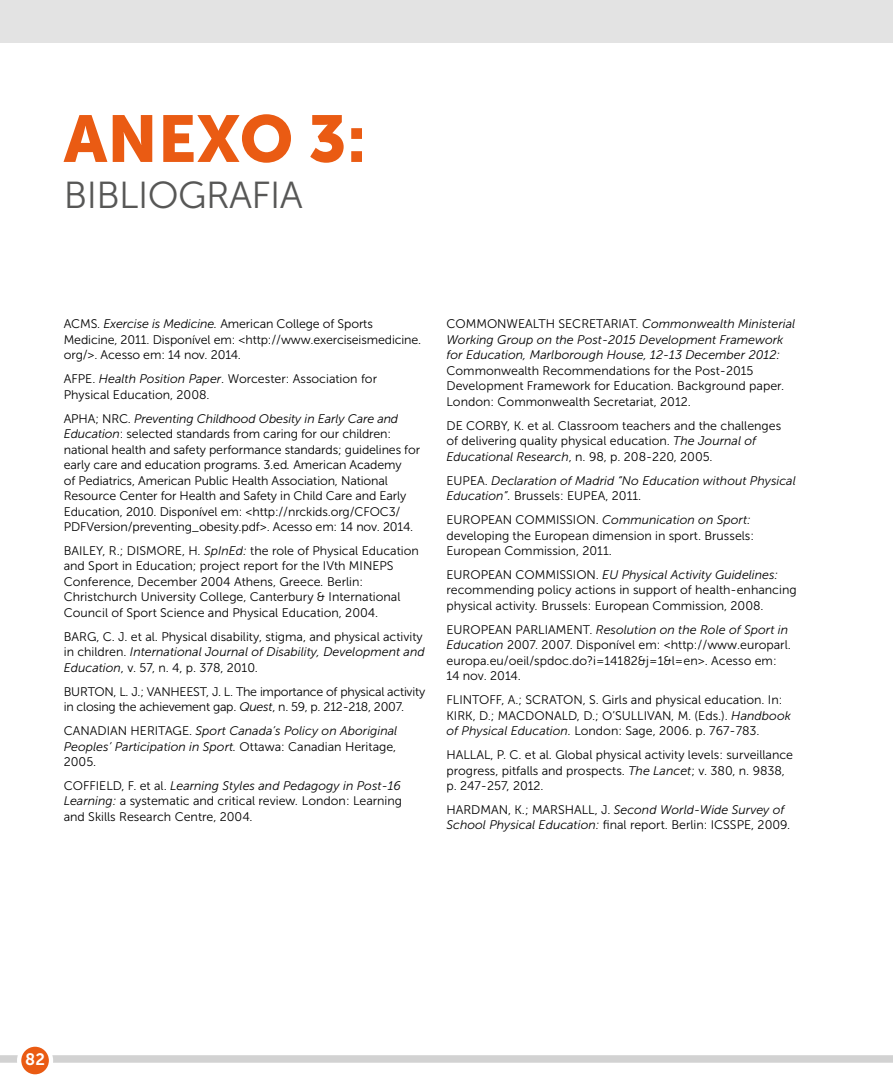
<style>
.page{position:relative;width:893px;height:1085px;background:#fff}
.page>*{position:absolute;margin:0;border:0;box-sizing:border-box;transform-origin:0 0}
.t1{font:65.55px "Museo Sans 900";color:#ea5b13}
.t2{font:37.5px "Museo Sans 300";letter-spacing:-.015em;color:#575756}
.t3{font:16.5px "Museo Sans 700";color:#fff}
.t4{font:12.45px/15.5px "Museo Sans 300";color:#000}
.t5{font:italic 12.45px/15.5px "Museo Sans 300";color:#000}
.t6{font:12.45px/15.5px "Museo Sans 300";letter-spacing:-.02em;color:#000}
.s1{font-style:italic}
.s2{font-style:normal}
</style>
<div class="page">
<div style="left:0;top:1054px;width:893px;height:8px;background:#d2d2d2"></div>
<svg style="left:19px;top:1044px;width:32px;height:32px"></svg>
<div style="left:17px;top:1042px;width:36px;height:36px;border:4px solid #fff;border-radius:50%"></div>
<div style="left:0;top:0;width:893px;height:43px;background:#e3e3e3"></div>
<h1 class="t1" style="left:64px;top:102px;width:304px">ANEXO 3:</h1>
<h2 class="t2" style="left:64px;top:175px;width:241px">BIBLIOGRAFIA</h2>
<p class="t4" style="left:64px;top:316px;width:359px">ACMS. <span class="s1">Exercise is Medicine.</span> American College of Sports<br>Medicine, 2011. Disponível em: &lt;http://www.exerciseismedicine. org/&gt;. Acesso em: 14 nov. 2014.</p>
<p class="t4" style="left:64px;top:371px;width:315px">AFPE. <span class="s1">Health Position Paper</span>. Worcester: Association for<br>Physical Education, 2008.</p>
<p class="t4" style="left:64px;top:411px;width:358px">APHA; NRC. <span class="s1">Preventing Childhood Obesity in Early Care and Education</span>: selected standards from caring for our children: national health and safety performance standards; guidelines for early care and education programs. 3.ed<span class="s1">.</span> American Academy<br>of Pediatrics, American Public Health Association, National Resource Center for Health and Safety in Child Care and Early Education, 2010. Disponível em: &lt;http://nrckids.org/CFOC3/ PDFVersion/preventing_obesity.pdf&gt;. Acesso em: 14 nov. 2014.</p>
<p class="t4" style="left:64px;top:543px;width:357px">BAILEY, R.; DISMORE, H. <span class="s1">SpInEd:</span> the role of Physical Education and Sport in Education; project report for the IVth MINEPS Conference, December 2004 Athens, Greece<span class="s1">.</span> Berlin:<br>Christchurch University College, Canterbury &amp; International Council of Sport Science and Physical Education, 2004.</p>
<p class="t4" style="left:64px;top:628px;width:363px">BARG, C. J. et al. Physical disability, stigma, and physical activity in children. <span class="s1">International Journal of Disability, Development and<br>Education</span>, v. 57, n. 4, p. 378, 2010.</p>
<p class="t6" style="left:64px;top:683px;width:363px">BURTON, L. J.; VANHEEST, J. L. The importance of physical activity in closing the achievement gap. <span class="s1">Quest</span>, n. 59, p. 212-218, 2007.</p>
<p class="t5" style="left:64px;top:723px;width:335px;text-align:justify"><span class="s2">CANADIAN HERITAGE.</span> Sport Canada’s Policy on Aboriginal Peoples’ Participation in Sport. <span class="s2">Ottawa: Canadian Heritage, 2005.</span></p>
<p class="t4" style="left:64px;top:778px;width:340px;text-align:justify">COFFIELD, F. et al. <span class="s1">Learning Styles and Pedagogy in Post-16<br>Learning:</span> a systematic and critical review<span class="s1">.</span> London: Learning and Skills Research Centre, 2004.</p>
<p class="t5" style="left:446px;top:316px;width:350px"><span class="s2">COMMONWEALTH SECRETARIAT.</span> Commonwealth Ministerial<br>Working Group on the Post-2015 Development Framework for Education, Marlborough House, 12-13 December 2012:</p>
<p class="t4" style="left:446px;top:363px;width:339px">Commonwealth Recommendations for the Post-2015<br>Development Framework for Education. Background paper.<br>London: Commonwealth Secretariat, 2012.</p>
<p class="t4" style="left:446px;top:418px;width:336px">DE CORBY, K. et al. Classroom teachers and the challenges of delivering quality physical education. <span class="s1">The Journal of<br>Educational Research</span>, n. 98, p. 208-220, 2005.</p>
<p class="t5" style="left:446px;top:472px;width:351px"><span class="s2">EUPEA.</span> Declaration of Madrid “No Education without Physical<br>Education”. <span class="s2">Brussels: EUPEA, 2011.</span></p>
<p class="t4" style="left:446px;top:512px;width:309px">EUROPEAN COMMISSION. <span class="s1">Communication on Sport: </span>developing the European dimension in sport. Brussels:<br>European Commission, 2011.</p>
<p class="t4" style="left:446px;top:567px;width:352px">EUROPEAN COMMISSION. <span class="s1">EU Physical Activity Guidelines: </span>recommending policy actions in support of health-enhancing physical activity<span class="s1">.</span> Brussels: European Commission, 2008.</p>
<p class="t4" style="left:446px;top:622px;width:346px">EUROPEAN PARLIAMENT. <span class="s1">Resolution on the Role of Sport in Education</span> 2007. 2007. Disponível em: &lt;http://www.europarl. europa.eu/oeil/spdoc.do?i=14182&amp;j=1&amp;l=en&gt;. Acesso em:<br>14 nov. 2014.</p>
<p class="t4" style="left:446px;top:692px;width:346px">FLINTOFF, A.; SCRATON, S. Girls and physical education. In:<br>KIRK, D.; MACDONALD, D.; O’SULLIVAN, M. (Eds.). <span class="s1">Handbook of Physical Education.</span> London: Sage, 2006. p. 767-783.</p>
<p class="t4" style="left:446px;top:747px;width:348px">HALLAL, P. C. et al. Global physical activity levels: surveillance progress, pitfalls and prospects. <span class="s1">The Lancet</span>; v. 380, n. 9838, p. 247-257, 2012.</p>
<p class="t4" style="left:446px;top:802px;width:345px">HARDMAN, K.; MARSHALL, J. <span class="s1">Second World-Wide Survey of<br>School Physical Education:</span> final report. Berlin: ICSSPE, 2009.</p>
<h3 class="t3" style="left:25px;top:1050px;width:21px">82</h3>
</div>
